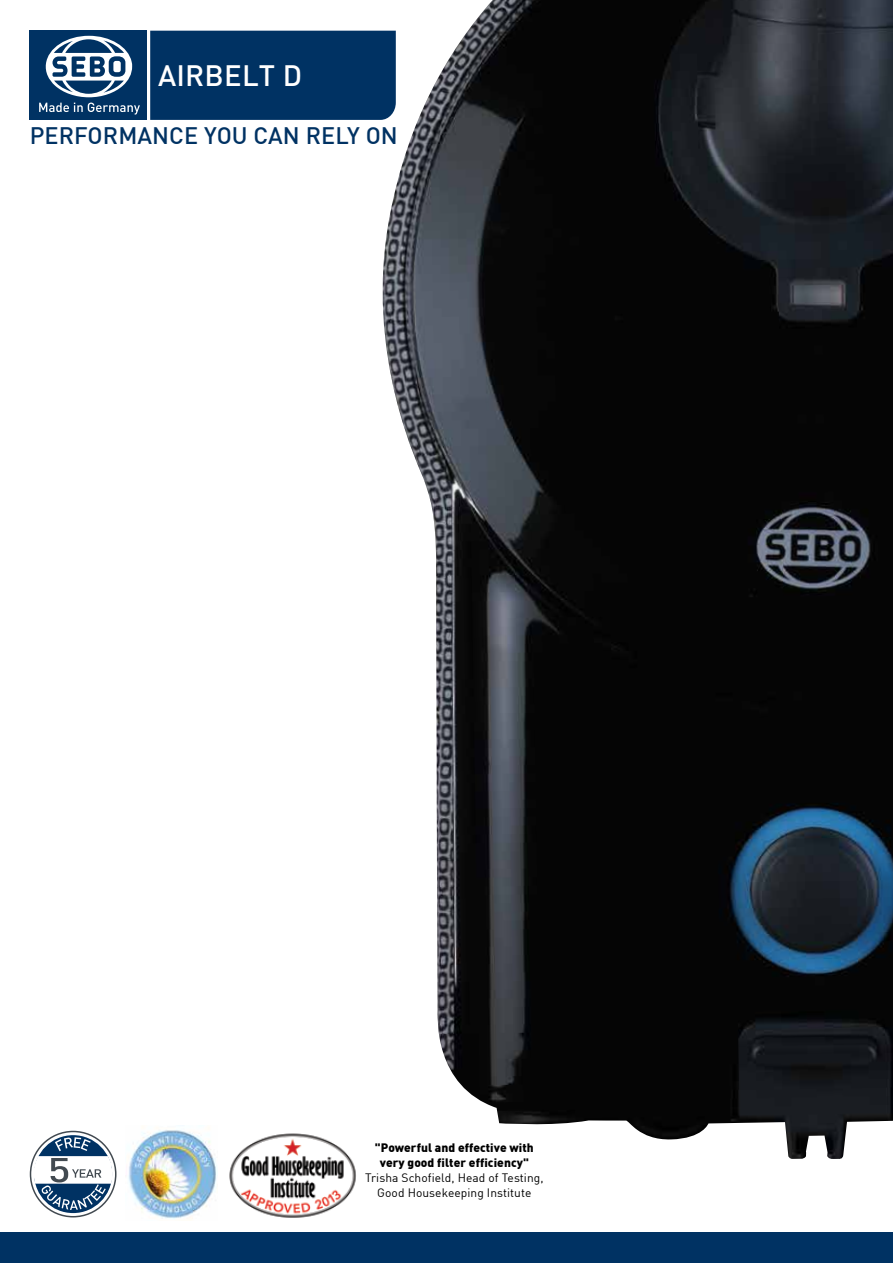
<style>
.page{position:relative;width:893px;height:1263px;background:#fff}
.page>*{position:absolute;margin:0;border:0;box-sizing:border-box;transform-origin:0 0}
.t1{font:500 29.1px "DIN";letter-spacing:.01em;color:#fff}
.t2{font:500 23.4px "DIN";letter-spacing:.005em;color:#003263}
.t3{font:12px/15px "DIN";letter-spacing:.005em;color:#000;text-align:center}
.t4{font:900 12px/15px "DIN";letter-spacing:.005em;color:#000;text-align:center}
</style>
<div class="page">
<img style="left:363px;top:0;width:530px;height:1159px">
<div style="left:0;top:1233px;width:893px;height:30px;background:#003263"></div>
<div style="left:150px;top:31px;width:246px;height:89px;background:#003263"></div>
<div style="left:30px;top:31px;width:117px;height:89px;background:#003263"></div>
<svg style="left:45px;top:36px;width:87px;height:61px"></svg>
<svg style="left:39px;top:103px;width:101px;height:12px"></svg>
<div style="left:33px;top:1133px;width:81px;height:82px;border:2px solid #fff;border-radius:50%"></div>
<svg style="left:34px;top:1137px;width:78px;height:73px"></svg>
<div style="left:30px;top:1131px;width:87px;height:86px;border:2px solid #424a51;border-radius:50%"></div>
<img style="left:128px;top:1125px;width:90px;height:94px">
<img style="left:229px;top:1133px;width:127px;height:85px">
<h1 class="t1" style="left:158px;top:57px;width:146px">AIRBELT D</h1>
<h2 class="t2" style="left:30px;top:121px;width:370px">PERFORMANCE YOU CAN RELY ON</h2>
<p class="t4" style="left:375px;top:1140px;width:160px">"Powerful and effective with very good filter efficiency"</p>
<p class="t3" style="left:365px;top:1170px;width:180px">Trisha Schofield, Head of Testing,<br>Good Housekeeping Institute</p>
</div>
